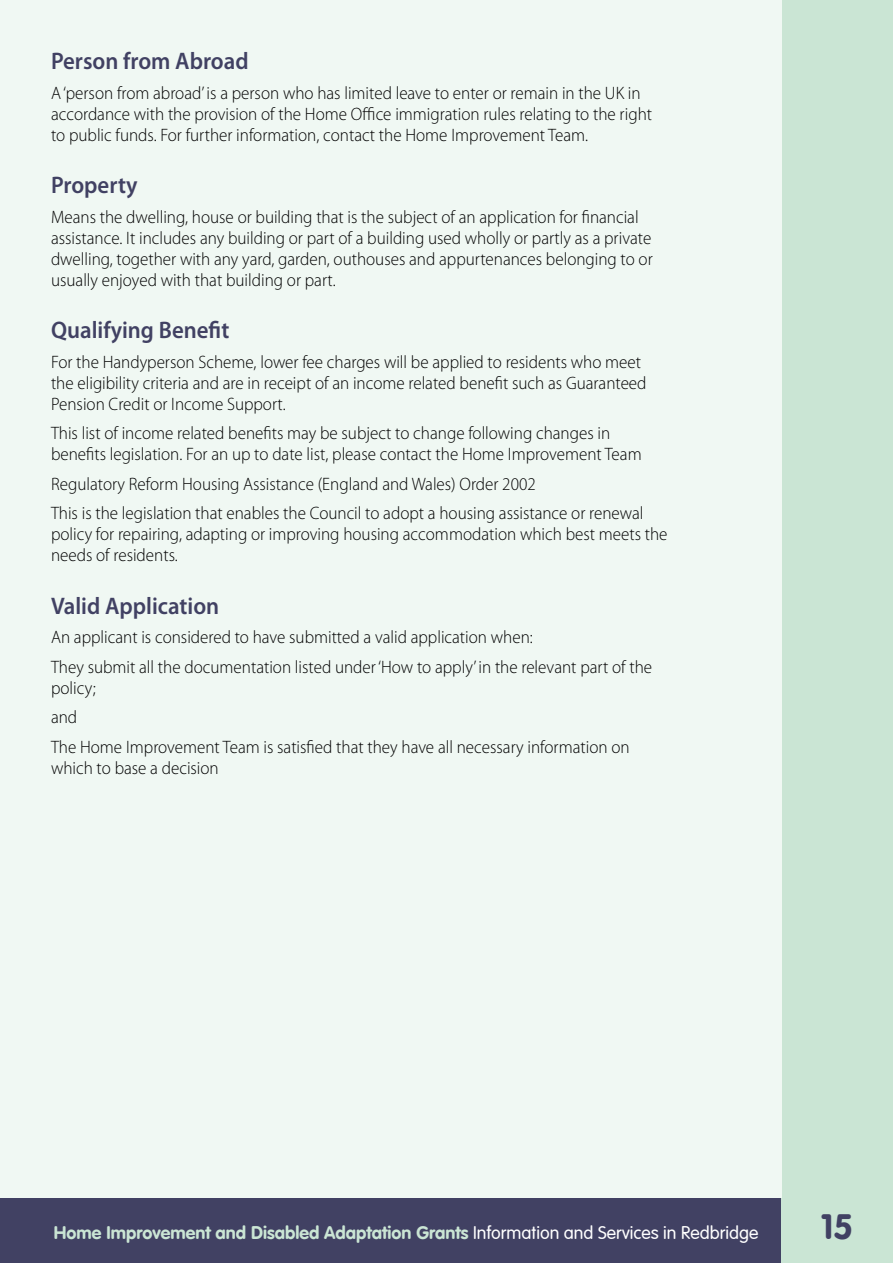
<style>
.page{position:relative;width:893px;height:1263px;background:#fff}
.page>*{position:absolute;margin:0;border:0;box-sizing:border-box;transform-origin:0 0}
.t1{font:34.5px "VAG Rounded Bold";color:#414163}
.t2{font:600 24px "Myriad Pro";color:#414163;scale:.95 1}
.body{font:300 18px/21px "Myriad Pro";color:#000;scale:.95 1}
.t3{font:18px "VAG Rounded Bold";color:#cae5d4}
.s1{font-family:"VAG Rounded LT";font-weight:300;color:#fff}
</style>
<div class="page">
<div style="left:0;top:1197px;width:791px;height:66px;background:#414163"></div>
<div style="left:781px;top:0;width:112px;height:1263px;background:#cae5d4"></div>
<div style="left:0;top:0;width:781px;height:1197px;background:#f0f8f3"></div>
<h2 class="t2" style="left:51px;top:46px;width:210px">Person from Abroad</h2>
<p class="body" style="left:51px;top:82px;width:634px">A ‘person from abroad’ is a person who has limited leave to enter or remain in the UK in accordance with the provision of the Home Office immigration rules relating to the right to public funds. For further information, contact the Home Improvement Team.</p>
<h2 class="t2" style="left:51px;top:170px;width:93px">Property</h2>
<p class="body" style="left:51px;top:206px;width:635px">Means the dwelling, house or building that is the subject of an application for financial assistance. It includes any building or part of a building used wholly or partly as a private dwelling, together with any yard, garden, outhouses and appurtenances belonging to or usually enjoyed with that building or part.</p>
<h2 class="t2" style="left:51px;top:315px;width:189px">Qualifying Benefit</h2>
<p class="body" style="left:51px;top:351px;width:628px">For the Handyperson Scheme, lower fee charges will be applied to residents who meet the eligibility criteria and are in receipt of an income related benefit such as Guaranteed<br>Pension Credit or Income Support.</p>
<p class="body" style="left:51px;top:423px;width:623px">This list of income related benefits may be subject to change following changes in benefits legislation. For an up to date list, please contact the Home Improvement Team</p>
<p class="body" style="left:51px;top:473px;width:512px">Regulatory Reform Housing Assistance (England and Wales) Order 2002</p>
<p class="body" style="left:51px;top:503px;width:650px">This is the legislation that enables the Council to adopt a housing assistance or renewal policy for repairing, adapting or improving housing accommodation which best meets the needs of residents.</p>
<h2 class="t2" style="left:51px;top:590px;width:179px">Valid Application</h2>
<p class="body" style="left:51px;top:627px;width:509px">An applicant is considered to have submitted a valid application when:</p>
<p class="body" style="left:51px;top:656px;width:634px">They submit all the documentation listed under ‘How to apply’ in the relevant part of the policy;</p>
<p class="body" style="left:51px;top:707px;width:29px">and</p>
<p class="body" style="left:51px;top:736px;width:611px">The Home Improvement Team is satisfied that they have all necessary information on which to base a decision</p>
<p class="t3" style="left:54px;top:1222px;width:706px">Home Improvement and Disabled Adaptation Grants <span class="s1">Information and Services in Redbridge</span></p>
<h1 class="t1" style="left:821px;top:1206px;width:34px">15</h1>
</div>
